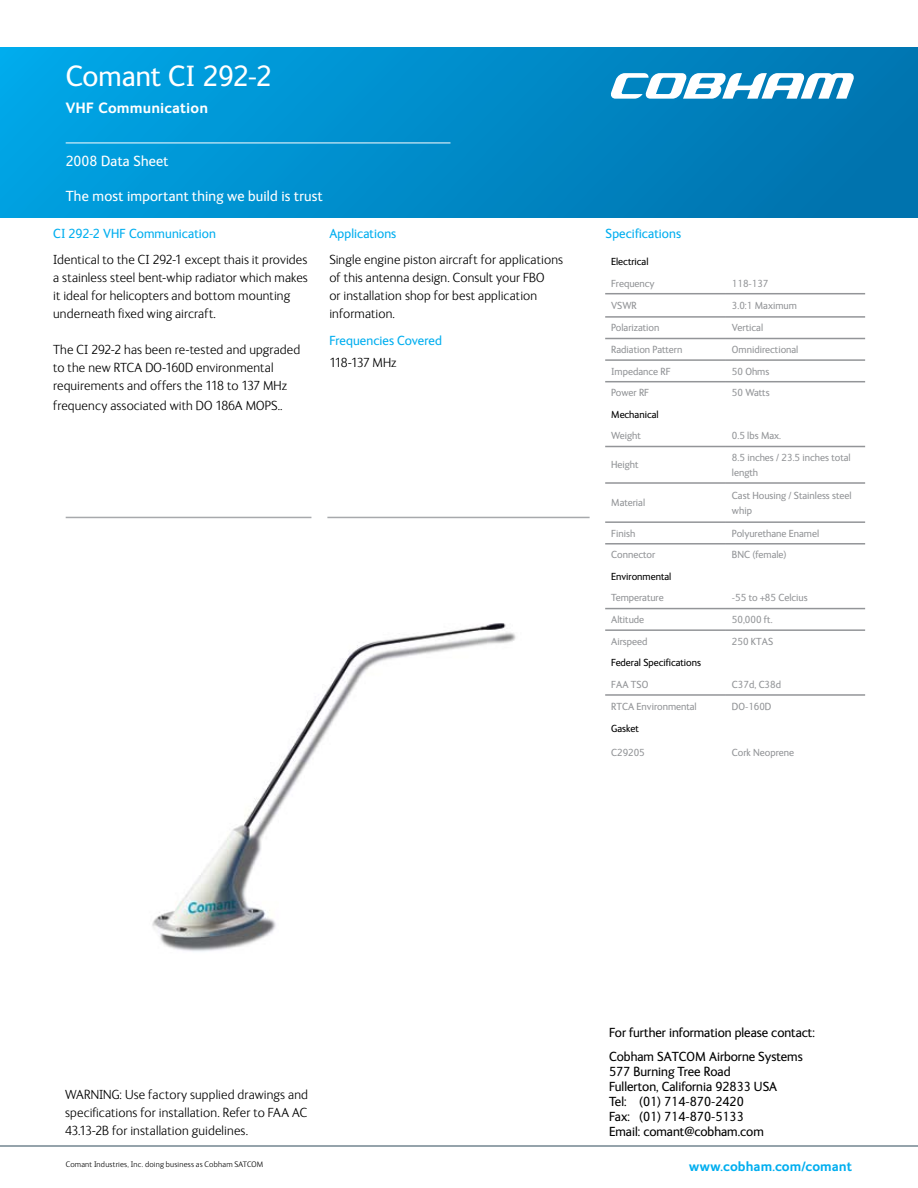
<style>
.page{position:relative;width:918px;height:1188px;background:#fff}
.page>*{position:absolute;margin:0;border:0;box-sizing:border-box;transform-origin:0 0}
.t1{font:30px "FS Ingrid";letter-spacing:.005em;color:#fff}
.t2{font:15px "FS Ingrid";letter-spacing:.015em;color:#fff}
.t3{font:700 15px "FS Ingrid";letter-spacing:.01em;color:#fff}
.t4{font:300 13.5px/18px "FS Ingrid";letter-spacing:.01em;color:#000}
.t5{font:13.5px/15px "FS Ingrid";color:#000}
.t6{font:13.5px "FS Ingrid";letter-spacing:.01em;color:#00aeef}
.t7{font:700 13.5px "FS Ingrid";letter-spacing:.005em;color:#00aeef}
.t8{font:300 13.5px "FS Ingrid";letter-spacing:-.05em;color:#000}
.t9{font:10.5px/15px "FS Ingrid";color:#939598}
.t10{font:10.5px "FS Ingrid";color:#000}
.t11{font:300 8.25px "FS Ingrid";letter-spacing:.02em;color:#000}
</style>
<div class="page">
<hr style="left:66px;top:517px;width:245px;height:1px;background:#a7a9ac">
<hr style="left:327px;top:517px;width:263px;height:1px;background:#a7a9ac">
<hr style="left:0;top:1146px;width:918px;height:1px;background:#95a3ab">
<div style="left:0;top:48px;width:918px;height:170px;background:linear-gradient(to right,#02a5e5,#0071ac)"></div>
<svg style="left:610px;top:73px;width:245px;height:26px"></svg>
<hr style="left:66px;top:143px;width:384px;height:1px;background:#fff">
<hr style="left:605px;top:293px;width:121px;height:1px;background:#939598">
<hr style="left:726px;top:293px;width:139px;height:1px;background:#939598">
<hr style="left:605px;top:316px;width:121px;height:2px;background:#939598">
<hr style="left:726px;top:316px;width:139px;height:2px;background:#939598">
<hr style="left:605px;top:338px;width:121px;height:1px;background:#939598">
<hr style="left:726px;top:338px;width:139px;height:1px;background:#939598">
<hr style="left:605px;top:359px;width:121px;height:2px;background:#939598">
<hr style="left:726px;top:359px;width:139px;height:2px;background:#939598">
<hr style="left:605px;top:381px;width:121px;height:1px;background:#939598">
<hr style="left:726px;top:381px;width:139px;height:1px;background:#939598">
<hr style="left:605px;top:446px;width:121px;height:1px;background:#939598">
<hr style="left:726px;top:446px;width:139px;height:1px;background:#939598">
<hr style="left:605px;top:482px;width:121px;height:2px;background:#939598">
<hr style="left:726px;top:482px;width:139px;height:2px;background:#939598">
<hr style="left:605px;top:521px;width:121px;height:2px;background:#939598">
<hr style="left:726px;top:521px;width:139px;height:2px;background:#939598">
<hr style="left:605px;top:543px;width:121px;height:2px;background:#939598">
<hr style="left:726px;top:543px;width:139px;height:2px;background:#939598">
<hr style="left:605px;top:608px;width:121px;height:1px;background:#939598">
<hr style="left:726px;top:608px;width:139px;height:1px;background:#939598">
<hr style="left:605px;top:629px;width:121px;height:2px;background:#939598">
<hr style="left:726px;top:629px;width:139px;height:2px;background:#939598">
<hr style="left:605px;top:694px;width:121px;height:2px;background:#939598">
<hr style="left:726px;top:694px;width:139px;height:2px;background:#939598">
<img style="left:152px;top:623px;width:364px;height:329px">
<h1 class="t1" style="left:66px;top:61px;width:208px">Comant CI 292-2</h1>
<p class="t3" style="left:66px;top:99px;width:144px">VHF Communication</p>
<p class="t2" style="left:66px;top:153px;width:104px">2008 Data Sheet</p>
<p class="t2" style="left:66px;top:188px;width:258px">The most important thing we build is trust</p>
<p class="t6" style="left:53px;top:226px;width:164px">CI 292-2 VHF Communication</p>
<p class="t4" style="left:53px;top:251px;width:256px">Identical to the CI 292-1 except thais it provides a stainless steel bent-whip radiator which makes it ideal for helicopters and bottom mounting underneath fixed wing aircraft.</p>
<p class="t4" style="left:53px;top:341px;width:249px">The CI 292-2 has been re-tested and upgraded to the new RTCA DO-160D environmental requirements and offers the 118 to 137 MHz</p>
<p class="t4" style="left:53px;top:397px;width:231px">frequency associated with DO 186A MOPS..</p>
<p class="t6" style="left:329px;top:226px;width:69px">Applications</p>
<p class="t4" style="left:329px;top:251px;width:235px">Single engine piston aircraft for applications of this antenna design. Consult your FBO<br>or installation shop for best application information.</p>
<p class="t6" style="left:329px;top:333px;width:114px">Frequencies Covered</p>
<p class="t8" style="left:329px;top:356px;width:69px">118-137 MHz</p>
<p class="t6" style="left:606px;top:226px;width:77px">Specifications</p>
<p class="t10" style="left:611px;top:256px;width:39px">Electrical</p>
<p class="t9" style="left:611px;top:276px;width:45px">Frequency</p>
<p class="t9" style="left:732px;top:276px;width:38px">118-137</p>
<p class="t9" style="left:611px;top:298px;width:27px">VSWR</p>
<p class="t9" style="left:732px;top:298px;width:66px">3.0:1 Maximum</p>
<p class="t9" style="left:611px;top:321px;width:50px">Polarization</p>
<p class="t9" style="left:732px;top:321px;width:33px">Vertical</p>
<p class="t9" style="left:611px;top:342px;width:73px">Radiation Pattern</p>
<p class="t9" style="left:732px;top:342px;width:68px">Omnidirectional</p>
<p class="t9" style="left:611px;top:364px;width:61px">Impedance RF</p>
<p class="t9" style="left:732px;top:364px;width:39px">50 Ohms</p>
<p class="t9" style="left:611px;top:385px;width:40px">Power RF</p>
<p class="t9" style="left:732px;top:385px;width:39px">50 Watts</p>
<p class="t10" style="left:611px;top:409px;width:49px">Mechanical</p>
<p class="t9" style="left:611px;top:429px;width:31px">Weight</p>
<p class="t9" style="left:732px;top:429px;width:51px">0.5 lbs Max.</p>
<p class="t9" style="left:611px;top:458px;width:29px">Height</p>
<p class="t9" style="left:732px;top:450px;width:120px">8.5 inches / 23.5 inches total length</p>
<p class="t9" style="left:611px;top:495px;width:36px">Material</p>
<p class="t9" style="left:732px;top:488px;width:121px">Cast Housing / Stainless steel whip</p>
<p class="t9" style="left:611px;top:526px;width:26px">Finish</p>
<p class="t9" style="left:732px;top:526px;width:89px">Polyurethane Enamel</p>
<p class="t9" style="left:611px;top:547px;width:46px">Connector</p>
<p class="t9" style="left:732px;top:547px;width:56px">BNC (female)</p>
<p class="t10" style="left:611px;top:571px;width:62px">Environmental</p>
<p class="t9" style="left:611px;top:591px;width:54px">Temperature</p>
<p class="t9" style="left:732px;top:591px;width:77px">-55 to +85 Celcius</p>
<p class="t9" style="left:611px;top:612px;width:34px">Altitude</p>
<p class="t9" style="left:732px;top:612px;width:42px">50,000 ft.</p>
<p class="t9" style="left:611px;top:634px;width:38px">Airspeed</p>
<p class="t9" style="left:732px;top:634px;width:43px">250 KTAS</p>
<p class="t10" style="left:611px;top:657px;width:91px">Federal Specifications</p>
<p class="t9" style="left:611px;top:677px;width:39px">FAA TSO</p>
<p class="t9" style="left:732px;top:677px;width:51px">C37d, C38d</p>
<p class="t9" style="left:611px;top:699px;width:87px">RTCA Environmental</p>
<p class="t9" style="left:732px;top:699px;width:41px">DO-160D</p>
<p class="t10" style="left:611px;top:723px;width:29px">Gasket</p>
<p class="t9" style="left:611px;top:745px;width:35px">C29205</p>
<p class="t9" style="left:732px;top:745px;width:64px">Cork Neoprene</p>
<p class="t4" style="left:65px;top:1086px;width:244px;text-align:justify">WARNING: Use factory supplied drawings and specifications for installation. Refer to FAA AC 43.13-2B for installation guidelines.</p>
<p class="t11" style="left:66px;top:1160px;width:199px">Comant Industries, Inc. doing business as Cobham SATCOM</p>
<p class="t5" style="left:609px;top:1021px;width:207px;line-height:23.5px">For further information please contact:<br>Cobham SATCOM Airborne Systems</p>
<p class="t5" style="left:609px;top:1064px;width:170px">577 Burning Tree Road<br>Fullerton, California 92833 USA<br>Tel: (01) 714-870-2420<br>Fax: (01) 714-870-5133<br>Email: comant@cobham.com</p>
<p class="t7" style="left:689px;top:1159px;width:164px">www.cobham.com/comant</p>
</div>
